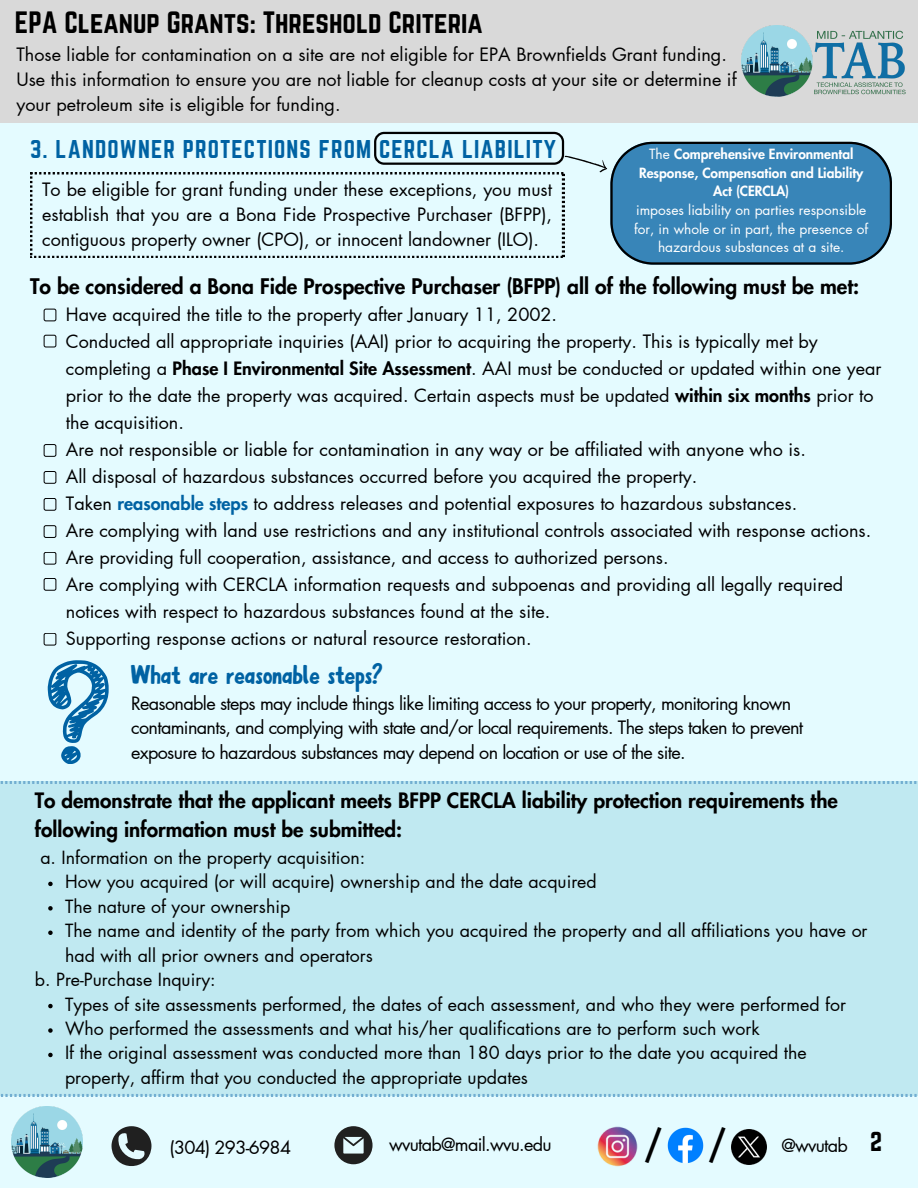
<style>
.page{position:relative;width:918px;height:1188px;background:#defaff}
.page>*{position:absolute;margin:0;border:0;box-sizing:border-box;transform-origin:0 0}
.t1{font:800 35.55px "Futura LT Pro";color:#000}
.t2{font:27px "Norwester";color:#000}
.t3{font:27px "Boldoa Mat";color:#0062a3}
.t4{font:24px "Norwester";color:#000}
.t5{font:22.5px "Norwester";letter-spacing:.05em;color:#0062a3}
.t6{font:800 21px "Futura LT Pro";color:#000}
.t7{font:800 20.7px/29px "Futura LT Pro";color:#000}
.t8{font:18px/27px "Futura LT Pro";color:#000}
.t9{font:18px/24.8px "Futura LT Pro";letter-spacing:-.035em;color:#000}
.t10{font:18px "Futura LT Pro";letter-spacing:-.04em;color:#000}
.t11{font:17.7px/24.5px "Futura LT Pro";color:#000}
.t12{font:13.8px/18.6px "Futura LT Pro";color:#fff;text-align:center}
.t13{font:800 13.8px/18.6px "Futura LT Pro";color:#fff;text-align:center}
.s1{font-weight:400}
.s2{font-weight:800}
.s3{font-weight:800;color:#0062a3}
</style>
<div class="page">
<div style="left:0;top:0;width:918px;height:122px;background:#d9d9d9"></div>
<img style="left:742px;top:26px;width:164px;height:71px">
<svg style="left:30px;top:172px;width:344px;height:86px"></svg>
<div style="left:44px;top:309px;width:12px;height:12px;border:1px solid #000;border-radius:2px"></div>
<div style="left:44px;top:335px;width:12px;height:12px;border:1px solid #000;border-radius:2px"></div>
<div style="left:44px;top:444px;width:12px;height:13px;border:1px solid #000;border-radius:2px"></div>
<div style="left:44px;top:471px;width:12px;height:13px;border:1px solid #000;border-radius:2px"></div>
<div style="left:44px;top:498px;width:12px;height:13px;border:1px solid #000;border-radius:2px"></div>
<div style="left:44px;top:525px;width:12px;height:13px;border:1px solid #000;border-radius:2px"></div>
<div style="left:44px;top:552px;width:12px;height:12px;border:1px solid #000;border-radius:2px"></div>
<div style="left:44px;top:578px;width:12px;height:13px;border:1px solid #000;border-radius:2px"></div>
<div style="left:44px;top:633px;width:12px;height:12px;border:1px solid #000;border-radius:2px"></div>
<div style="left:0;top:782px;width:918px;height:314px;background:#c0e9f1"></div>
<svg style="left:48px;top:660px;width:60px;height:104px"></svg>
<img style="left:12px;top:1107px;width:71px;height:71px">
<svg style="left:112px;top:1126px;width:39px;height:40px"></svg>
<svg style="left:334px;top:1126px;width:39px;height:38px"></svg>
<img style="left:667px;top:1127px;width:37px;height:37px">
<img style="left:731px;top:1129px;width:35px;height:35px">
<img style="left:597px;top:1126px;width:41px;height:41px">
<svg style="left:374px;top:132px;width:518px;height:133px"></svg>
<svg style="left:48px;top:882px;width:5px;height:4px"></svg>
<svg style="left:48px;top:906px;width:5px;height:5px"></svg>
<svg style="left:48px;top:931px;width:5px;height:4px"></svg>
<svg style="left:48px;top:1004px;width:5px;height:4px"></svg>
<svg style="left:48px;top:1028px;width:5px;height:5px"></svg>
<svg style="left:48px;top:1053px;width:5px;height:4px"></svg>
<p class="t2" style="left:15px;top:6px;width:469px">EPA Cleanup Grants: Threshold Criteria</p>
<p class="t8" style="left:16px;top:43px;width:722px;line-height:24.8px">Those liable for contamination on a site are not eligible for EPA Brownfields Grant funding.<br>Use this information to ensure you are not liable for cleanup costs at your site or determine if your petroleum site is eligible for funding.</p>
<p class="t5" style="left:30px;top:135px;width:527px">3. LANDOWNER PROTECTIONS FROM CERCLA LIABILITY</p>
<p class="t8" style="left:42px;top:178px;width:511px;line-height:24.8px;text-align:justify">To be eligible for grant funding under these exceptions, you must establish that you are a Bona Fide Prospective Purchaser (BFPP), contiguous property owner (CPO), or innocent landowner (ILO).</p>
<p class="t13" style="left:639px;top:146px;width:226px"><span class="s1">The</span> Comprehensive Environmental<br>Response, Compensation and Liability<br>Act (CERCLA)</p>
<p class="t12" style="left:634px;top:201px;width:236px">imposes liability on parties responsible for, in whole or in part, the presence of hazardous substances at a site.</p>
<p class="t6" style="left:30px;top:277px;width:831px">To be considered a Bona Fide Prospective Purchaser (BFPP) all of the following must be met:</p>
<p class="t8" style="left:66px;top:302px;width:817px">Have acquired the title to the property after January 11, 2002.<br>Conducted all appropriate inquiries (AAI) prior to acquiring the property. This is typically met by completing a <span class="s2">Phase I Environmental Site Assessment</span>. AAI must be conducted or updated within one year prior to the date the property was acquired. Certain aspects must be updated <span class="s2">within six months</span> prior to the acquisition.<br>Are not responsible or liable for contamination in any way or be affiliated with anyone who is.<br>All disposal of hazardous substances occurred before you acquired the property.<br>Taken <span class="s3">reasonable steps</span> to address releases and potential exposures to hazardous substances.<br>Are complying with land use restrictions and any institutional controls associated with response actions.<br>Are providing full cooperation, assistance, and access to authorized persons.<br>Are complying with CERCLA information requests and subpoenas and providing all legally required notices with respect to hazardous substances found at the site.<br>Supporting response actions or natural resource restoration.</p>
<p class="t3" style="left:131px;top:658px;width:254px">What are reasonable steps?</p>
<h6 class="t9" style="left:131px;top:691px;width:674px">Reasonable steps may include things like limiting access to your property, monitoring known contaminants, and complying with state and/or local requirements. The steps taken to prevent exposure to hazardous substances may depend on location or use of the site.</h6>
<p class="t7" style="left:35px;top:787px;width:805px">To demonstrate that the applicant meets BFPP CERCLA liability protection requirements the following information must be submitted:</p>
<p class="t11" style="left:40px;top:846px;width:326px">a. Information on the property acquisition:</p>
<p class="t11" style="left:65px;top:870px;width:533px">How you acquired (or will acquire) ownership and the date acquired</p>
<p class="t11" style="left:65px;top:895px;width:227px">The nature of your ownership</p>
<h1 class="t11" style="left:65px;top:919px;width:804px">The name and identity of the party from which you acquired the property and all affiliations you have or had with all prior owners and operators</h1>
<h6 class="t11" style="left:35px;top:968px;width:182px">b. Pre-Purchase Inquiry:</h6>
<h5 class="t11" style="left:65px;top:993px;width:782px">Types of site assessments performed, the dates of each assessment, and who they were performed for</h5>
<p class="t11" style="left:65px;top:1017px;width:696px">Who performed the assessments and what his/her qualifications are to perform such work</p>
<p class="t11" style="left:65px;top:1041px;width:743px">If the original assessment was conducted more than 180 days prior to the date you acquired the property, affirm that you conducted the appropriate updates</p>
<h3 class="t10" style="left:170px;top:1139px;width:123px">(304) 293-6984</h3>
<h6 class="t10" style="left:389px;top:1136px;width:164px">wvutab@mail.wvu.edu</h6>
<p class="t1" style="left:644px;top:1128px;width:21px">/</p>
<p class="t1" style="left:708px;top:1128px;width:21px">/</p>
<p class="t8" style="left:781px;top:1133px;width:68px">@wvutab</p>
<p class="t4" style="left:870px;top:1127px;width:13px">2</p>
</div>
